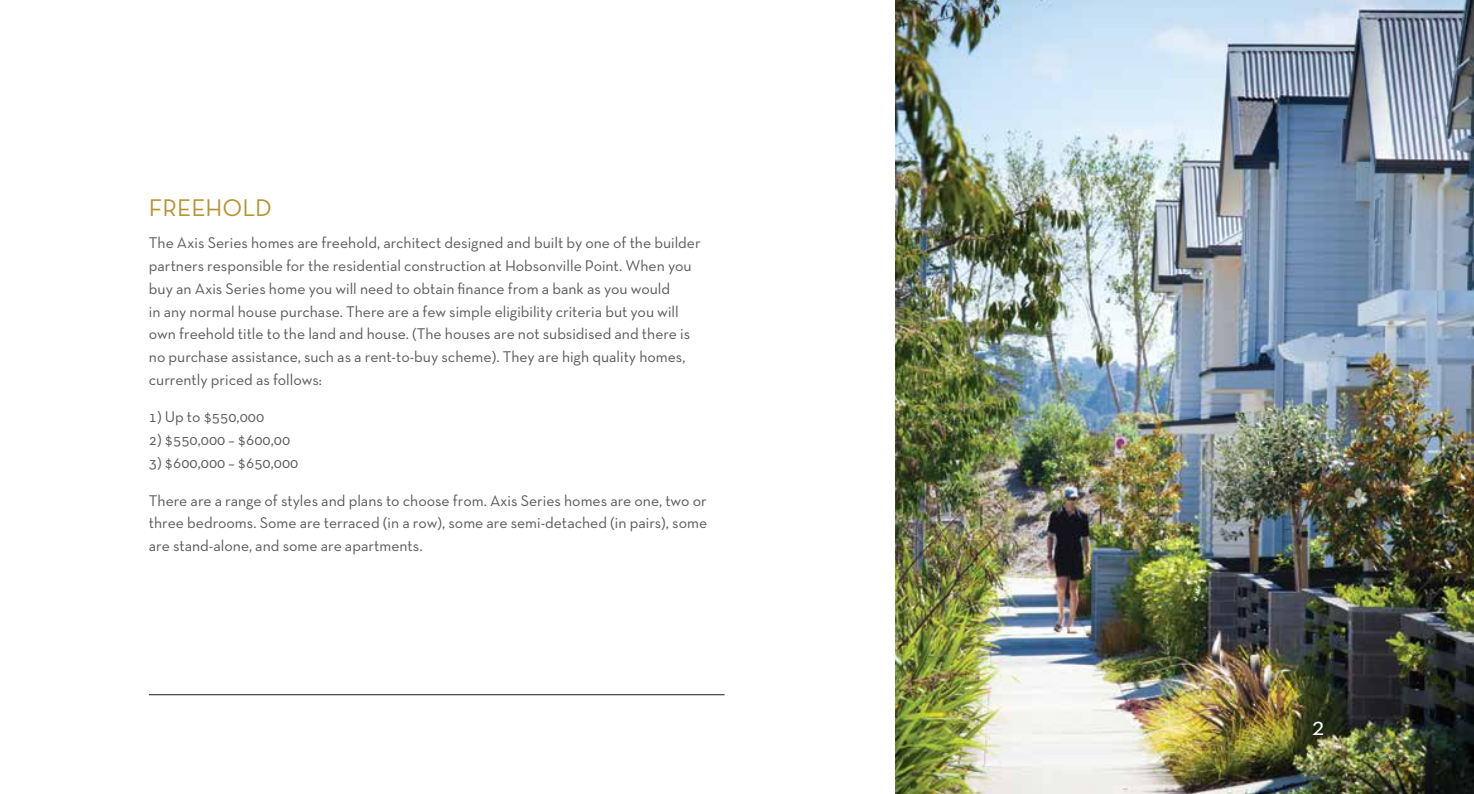
<style>
.page{position:relative;width:1474px;height:794px;background:#fff}
.page>*{position:absolute;margin:0;border:0;box-sizing:border-box;transform-origin:0 0}
.t1{font:26.25px "Neutra Text TF";color:#fff}
.t2{font:24.5px "Neutra Text TF";color:#b49330}
.t3{font:15.75px/22.8px "Neutra Text TF";color:#58595b}
</style>
<div class="page">
<hr style="left:149px;top:694px;width:575px;height:1px;background:#000">
<img style="left:895px;top:0;width:578px;height:794px">
<h2 class="t2" style="left:149px;top:192px;width:15px">FREE</h2>
<h2 class="t2" style="left:205px;top:192px;width:64px">HOLD</h2>
<p class="t3" style="left:149px;top:231px;width:553px">The Axis Series homes are freehold, architect designed and built by one of the builder partners responsible for the residential construction at Hobsonville Point. When you buy an Axis Series home you will need to obtain finance from a bank as you would<br>in any normal house purchase. There are a few simple eligibility criteria but you will own freehold title to the land and house. (The houses are not subsidised and there is no purchase assistance, such as a rent-to-buy scheme). They are high quality homes, currently priced as follows:</p>
<p class="t3" style="left:149px;top:405px;width:117px">1) Up to $550,000</p>
<p class="t3" style="left:149px;top:428px;width:143px">2) $550,000 – $600,00</p>
<p class="t3" style="left:149px;top:451px;width:151px">3) $600,000 – $650,000</p>
<p class="t3" style="left:149px;top:488px;width:560px;text-align:justify">There are a range of styles and plans to choose from. Axis Series homes are one, two or three bedrooms. Some are terraced (in a row), some are semi-detached (in pairs), some are stand-alone, and some are apartments.</p>
<h1 class="t1" style="left:1311px;top:710px;width:15px">2</h1>
</div>
